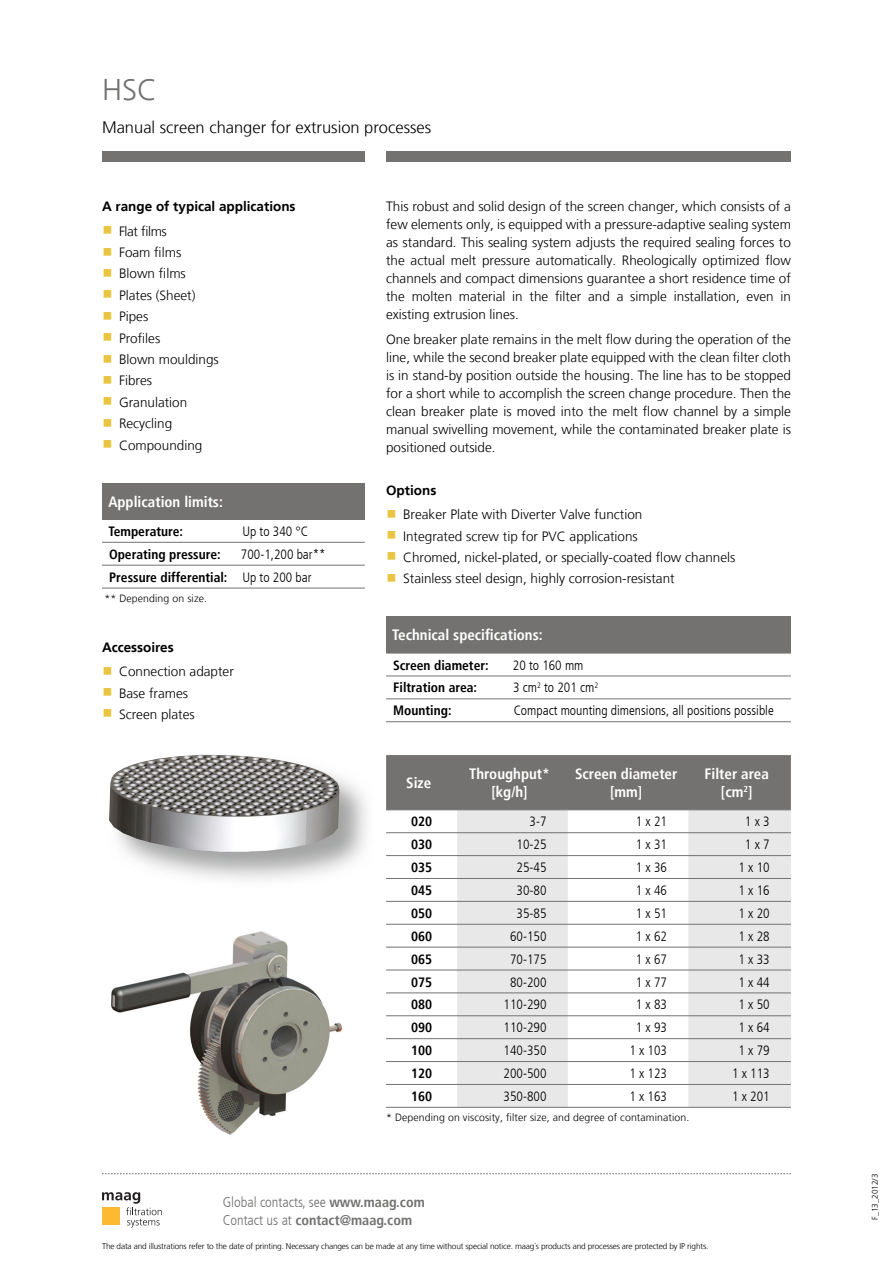
<style>
.page{position:relative;width:893px;height:1263px;background:#fff}
.page>*{position:absolute;margin:0;border:0;box-sizing:border-box;transform-origin:0 0}
.t1{font:300 30px "Frutiger LT";color:#737271}
.t2{font:300 16.5px "Frutiger LT";color:#000}
.t3{font:700 condensed 15px/18px "Frutiger LT";color:#fff;text-align:center}
.t4{font:300 condensed 14.25px/18px "Frutiger LT";color:#737271}
.t5{font:300 13.5px/21.5px "Frutiger LT";color:#000}
.t6{font:300 condensed 13.5px/23px "Frutiger LT";color:#000}
.t7{font:700 condensed 13.5px "Frutiger LT";color:#000}
.t8{font:700 13.5px "Frutiger LT";color:#000}
.t9{font:300 10.5px "Frutiger LT";letter-spacing:.01em;color:#000}
.t10{font:300 8.25px "Frutiger LT";letter-spacing:-.02em;color:#000}
.s1{font-weight:700}
</style>
<div class="page">
<div style="left:102px;top:152px;width:263px;height:10px;background:#737271"></div>
<div style="left:386px;top:152px;width:405px;height:10px;background:#737271"></div>
<svg style="left:102px;top:1173px;width:689px;height:1px"></svg>
<div style="left:102px;top:483px;width:263px;height:36px;background:#737271"></div>
<hr style="left:102px;top:542px;width:263px;height:1px;background:#737271">
<hr style="left:102px;top:565px;width:263px;height:1px;background:#737271">
<hr style="left:102px;top:519px;width:263px;height:1px;background:#737271">
<hr style="left:102px;top:588px;width:133px;height:1px;background:#737271">
<hr style="left:235px;top:588px;width:130px;height:1px;background:#737271">
<div style="left:386px;top:616px;width:405px;height:37px;background:#737271"></div>
<hr style="left:386px;top:676px;width:121px;height:1px;background:#737271">
<hr style="left:386px;top:698px;width:121px;height:1px;background:#737271">
<hr style="left:386px;top:721px;width:121px;height:1px;background:#737271">
<hr style="left:507px;top:676px;width:284px;height:1px;background:#737271">
<hr style="left:507px;top:698px;width:284px;height:1px;background:#737271">
<hr style="left:507px;top:721px;width:284px;height:1px;background:#737271">
<hr style="left:386px;top:653px;width:121px;height:1px;background:#737271">
<hr style="left:507px;top:653px;width:284px;height:1px;background:#737271">
<img style="left:109px;top:755px;width:230px;height:97px">
<div style="left:386px;top:755px;width:405px;height:54px;background:#737271"></div>
<svg style="left:457px;top:810px;width:334px;height:297px;fill:#e9e8e8"></svg>
<hr style="left:386px;top:832px;width:405px;height:1px;background:#737271">
<hr style="left:386px;top:855px;width:405px;height:1px;background:#737271">
<hr style="left:386px;top:878px;width:405px;height:1px;background:#737271">
<hr style="left:386px;top:901px;width:405px;height:1px;background:#737271">
<hr style="left:386px;top:924px;width:405px;height:1px;background:#737271">
<hr style="left:386px;top:947px;width:405px;height:1px;background:#737271">
<hr style="left:386px;top:970px;width:405px;height:1px;background:#737271">
<hr style="left:386px;top:992px;width:405px;height:1px;background:#737271">
<hr style="left:386px;top:1015px;width:405px;height:1px;background:#737271">
<hr style="left:386px;top:1038px;width:405px;height:1px;background:#737271">
<hr style="left:386px;top:1061px;width:405px;height:1px;background:#737271">
<hr style="left:386px;top:1084px;width:405px;height:1px;background:#737271">
<hr style="left:386px;top:809px;width:405px;height:1px;background:#737271">
<hr style="left:386px;top:1107px;width:302px;height:1px;background:#737271">
<hr style="left:688px;top:1107px;width:103px;height:1px;background:#737271">
<img style="left:111px;top:931px;width:232px;height:204px">
<svg style="left:102px;top:1192px;width:60px;height:35px"></svg>
<h1 class="t1" style="left:102px;top:73px;width:57px">HSC</h1>
<p class="t2" style="left:102px;top:118px;width:331px">Manual screen changer for extrusion processes</p>
<p class="t8" style="left:102px;top:199px;width:195px">A range of typical applications</p>
<p class="t5" style="left:119px;top:220px;width:101px">Flat films<br>Foam films<br>Blown films<br>Plates (Sheet)<br>Pipes<br>Profiles<br>Blown mouldings<br>Fibres<br>Granulation<br>Recycling<br>Compounding</p>
<p class="t3" style="left:108px;top:492px;width:116px">Application limits:</p>
<p class="t7" style="left:108px;top:523px;width:76px">Temperature:</p>
<p class="t6" style="left:242px;top:520px;width:67px">Up to 340 °C</p>
<p class="t7" style="left:109px;top:546px;width:113px">Operating pressure:</p>
<p class="t6" style="left:109px;top:543px;width:218px;text-indent:132px">700-1,200 bar**<br><span class="s1">Pressure differential:</span> Up to 200 bar</p>
<p class="t9" style="left:105px;top:593px;width:104px">** Depending on size.</p>
<p class="t8" style="left:102px;top:639px;width:73px">Accessoires</p>
<p class="t5" style="left:119px;top:661px;width:116px">Connection adapter<br>Base frames<br>Screen plates</p>
<p class="t5" style="left:386px;top:198px;width:406px;line-height:18px;text-align:justify">This robust and solid design of the screen changer, which consists of a few elements only, is equipped with a pressure-adaptive sealing system as standard. This sealing system adjusts the required sealing forces to the actual melt pressure automatically. Rheologically optimized flow channels and compact dimensions guarantee a short residence time of the molten material in the filter and a simple installation, even in existing extrusion lines.</p>
<p class="t5" style="left:386px;top:330px;width:406px;line-height:18px;text-align:justify">One breaker plate remains in the melt flow during the operation of the line, while the second breaker plate equipped with the clean filter cloth is in stand-by position outside the housing. The line has to be stopped for a short while to accomplish the screen change procedure. Then the clean breaker plate is moved into the melt flow channel by a simple manual swivelling movement, while the contaminated breaker plate is positioned outside.</p>
<p class="t8" style="left:386px;top:482px;width:52px">Options</p>
<p class="t5" style="left:403px;top:504px;width:334px">Breaker Plate with Diverter Valve function<br>Integrated screw tip for PVC applications<br>Chromed, nickel-plated, or specially-coated flow channels Stainless steel design, highly corrosion-resistant</p>
<p class="t3" style="left:392px;top:626px;width:152px">Technical specifications:</p>
<p class="t7" style="left:393px;top:657px;width:97px">Screen diameter:</p>
<p class="t6" style="left:513px;top:654px;width:72px">20 to 160 mm</p>
<p class="t7" style="left:393px;top:680px;width:85px">Filtration area:</p>
<p class="t6" style="left:513px;top:676px;width:86px">3 cm<sup>2</sup> to 201 cm<sup>2</sup></p>
<p class="t7" style="left:393px;top:703px;width:60px">Mounting:</p>
<p class="t6" style="left:514px;top:699px;width:262px">Compact mounting dimensions, all positions possible</p>
<p class="t3" style="left:406px;top:774px;width:27px">Size</p>
<p class="t3" style="left:469px;top:765px;width:82px">Throughput* [kg/h]</p>
<p class="t3" style="left:575px;top:765px;width:104px">Screen diameter [mm]</p>
<p class="t3" style="left:704px;top:765px;width:66px">Filter area [cm<sup>2</sup>]</p>
<p class="t7" style="left:411px;top:814px;width:23px">020</p>
<p class="t6" style="left:530px;top:810px;width:18px">3-7</p>
<p class="t6" style="left:636px;top:810px;width:33px">1 x 21</p>
<p class="t6" style="left:745px;top:810px;width:26px">1 x 3</p>
<p class="t7" style="left:411px;top:836px;width:23px">030</p>
<p class="t6" style="left:517px;top:833px;width:31px">10-25</p>
<p class="t6" style="left:636px;top:833px;width:33px">1 x 31</p>
<p class="t6" style="left:745px;top:833px;width:26px">1 x 7</p>
<p class="t7" style="left:411px;top:859px;width:23px">035</p>
<p class="t6" style="left:517px;top:856px;width:31px">25-45</p>
<p class="t6" style="left:636px;top:856px;width:33px">1 x 36</p>
<p class="t6" style="left:738px;top:856px;width:33px">1 x 10</p>
<p class="t7" style="left:411px;top:882px;width:23px">045</p>
<p class="t6" style="left:517px;top:879px;width:31px">30-80</p>
<p class="t6" style="left:636px;top:879px;width:33px">1 x 46</p>
<p class="t6" style="left:738px;top:879px;width:33px">1 x 16</p>
<p class="t7" style="left:411px;top:905px;width:23px">050</p>
<p class="t6" style="left:517px;top:902px;width:31px">35-85</p>
<p class="t6" style="left:636px;top:902px;width:33px">1 x 51</p>
<p class="t6" style="left:738px;top:902px;width:33px">1 x 20</p>
<p class="t7" style="left:411px;top:928px;width:23px">060</p>
<p class="t6" style="left:510px;top:925px;width:38px">60-150</p>
<p class="t6" style="left:636px;top:925px;width:33px">1 x 62</p>
<p class="t6" style="left:738px;top:925px;width:33px">1 x 28</p>
<p class="t7" style="left:411px;top:951px;width:23px">065</p>
<p class="t6" style="left:510px;top:948px;width:38px">70-175</p>
<p class="t6" style="left:636px;top:948px;width:33px">1 x 67</p>
<p class="t6" style="left:738px;top:948px;width:33px">1 x 33</p>
<p class="t7" style="left:411px;top:974px;width:23px">075</p>
<p class="t6" style="left:510px;top:970px;width:38px">80-200</p>
<p class="t6" style="left:636px;top:970px;width:33px">1 x 77</p>
<p class="t6" style="left:738px;top:970px;width:33px">1 x 44</p>
<p class="t7" style="left:411px;top:997px;width:23px">080</p>
<p class="t6" style="left:504px;top:993px;width:44px">110-290</p>
<p class="t6" style="left:636px;top:993px;width:33px">1 x 83</p>
<p class="t6" style="left:738px;top:993px;width:33px">1 x 50</p>
<p class="t7" style="left:411px;top:1019px;width:23px">090</p>
<p class="t6" style="left:504px;top:1016px;width:44px">110-290</p>
<p class="t6" style="left:636px;top:1016px;width:33px">1 x 93</p>
<p class="t6" style="left:738px;top:1016px;width:33px">1 x 64</p>
<p class="t7" style="left:411px;top:1042px;width:23px">100</p>
<p class="t6" style="left:504px;top:1039px;width:44px">140-350</p>
<p class="t6" style="left:629px;top:1039px;width:39px">1 x 103</p>
<p class="t6" style="left:738px;top:1039px;width:33px">1 x 79</p>
<p class="t7" style="left:411px;top:1065px;width:23px">120</p>
<p class="t6" style="left:504px;top:1062px;width:44px">200-500</p>
<p class="t6" style="left:629px;top:1062px;width:39px">1 x 123</p>
<p class="t6" style="left:732px;top:1062px;width:39px">1 x 113</p>
<p class="t7" style="left:411px;top:1088px;width:23px">160</p>
<p class="t6" style="left:504px;top:1085px;width:44px">350-800</p>
<p class="t6" style="left:629px;top:1085px;width:39px">1 x 163</p>
<p class="t6" style="left:732px;top:1085px;width:39px">1 x 201</p>
<p class="t9" style="left:386px;top:1111px;width:305px">* Depending on viscosity, filter size, and degree of contamination.</p>
<p class="t4" style="left:223px;top:1193px;width:203px">Global contacts, see <span class="s1">www.maag.com<br></span>Contact us at <span class="s1">contact@maag.com</span></p>
<p class="t10" style="left:102px;top:1241px;width:608px">The data and illustrations refer to the date of printing. Necessary changes can be made at any time without special notice. maag´s products and processes are protected by IP rights.</p>
<p class="t10" style="left:870px;top:1220px;width:48px;rotate:-90deg">F_13_2012/3</p>
</div>
